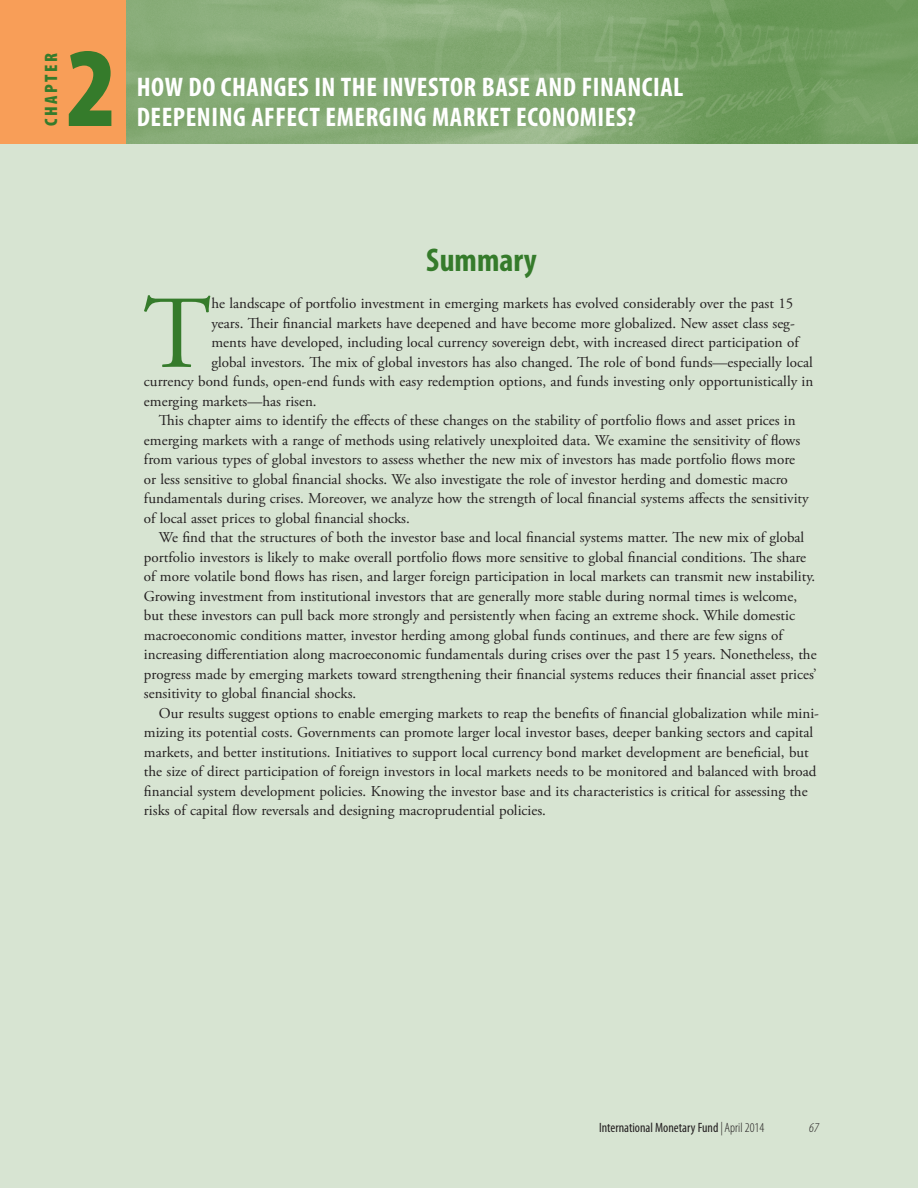
<style>
.page{position:relative;width:918px;height:1188px;background:#d7e4d2}
.page>*{position:absolute;margin:0;border:0;box-sizing:border-box;transform-origin:0 0}
.t1{font:900 condensed 114px "Myriad Pro";color:#357b2b}
.t2{font:103.2px "Adobe Garamond Pro";color:#357b2b}
.t3{font:700 condensed 33px "Myriad Pro";color:#357b2b}
.t4{font:700 condensed 27px/30px "Myriad Pro";letter-spacing:.02em;color:#fff}
.t5{font:900 condensed 18px "Myriad Pro";letter-spacing:.135em;color:#357b2b}
.t6{font:15px "Adobe Garamond Pro";color:#231f20}
.t7{font:condensed 13.5px "Myriad Pro";color:#231f20}
.t8{font:italic 300 condensed 13.5px "Myriad Pro";color:#231f20}
.s1{font-weight:300;font-style:italic}
.s2{font-weight:300}
</style>
<div class="page">
<div style="left:0;top:0;width:126px;height:144px;background:#f89e58"></div>
<img style="left:126px;top:0;width:792px;height:144px">
<p class="t5" style="left:39px;top:126px;width:74px;rotate:-90deg">CHAPTER</p>
<h1 class="t1" style="left:66px;top:15px;width:52px">2</h1>
<h3 class="t4" style="left:137px;top:72px;width:548px">HOW DO CHANGES IN THE INVESTOR BASE AND FINANCIAL<br>DEEPENING AFFECT EMERGING MARKET ECONOMIES?</h3>
<h3 class="t3" style="left:426px;top:242px;width:112px">Summary</h3>
<h2 class="t2" style="left:143px;top:272px;width:70px">T</h2>
<p class="t6" style="left:211px;top:294px;width:584px">he landscape of portfolio investment in emerging markets has evolved considerably over the past 15</p>
<p class="t6" style="left:211px;top:314px;width:585px">years. Their financial markets have deepened and have become more globalized. New asset class seg-</p>
<p class="t6" style="left:211px;top:333px;width:589px">ments have developed, including local currency sovereign debt, with increased direct participation of</p>
<p class="t6" style="left:211px;top:353px;width:603px">global investors. The mix of global investors has also changed. The role of bond funds—especially local</p>
<p class="t6" style="left:144px;top:372px;width:671px">currency bond funds, open-end funds with easy redemption options, and funds investing only opportunistically in</p>
<p class="t6" style="left:144px;top:392px;width:174px">emerging markets—has risen.</p>
<p class="t6" style="left:159px;top:411px;width:638px">This chapter aims to identify the effects of these changes on the stability of portfolio flows and asset prices in</p>
<p class="t6" style="left:144px;top:431px;width:658px">emerging markets with a range of methods using relatively unexploited data. We examine the sensitivity of flows</p>
<p class="t6" style="left:144px;top:450px;width:653px">from various types of global investors to assess whether the new mix of investors has made portfolio flows more</p>
<p class="t6" style="left:144px;top:470px;width:645px">or less sensitive to global financial shocks. We also investigate the role of investor herding and domestic macro</p>
<p class="t6" style="left:144px;top:489px;width:666px">fundamentals during crises. Moreover, we analyze how the strength of local financial systems affects the sensitivity</p>
<p class="t6" style="left:144px;top:509px;width:267px">of local asset prices to global financial shocks.</p>
<p class="t6" style="left:159px;top:528px;width:647px">We find that the structures of both the investor base and local financial systems matter. The new mix of global</p>
<p class="t6" style="left:144px;top:548px;width:664px">portfolio investors is likely to make overall portfolio flows more sensitive to global financial conditions. The share</p>
<p class="t6" style="left:144px;top:567px;width:673px">of more volatile bond flows has risen, and larger foreign participation in local markets can transmit new instability.</p>
<p class="t6" style="left:144px;top:587px;width:655px">Growing investment from institutional investors that are generally more stable during normal times is welcome,</p>
<p class="t6" style="left:144px;top:606px;width:653px">but these investors can pull back more strongly and persistently when facing an extreme shock. While domestic</p>
<p class="t6" style="left:144px;top:626px;width:640px">macroeconomic conditions matter, investor herding among global funds continues, and there are few signs of</p>
<p class="t6" style="left:144px;top:645px;width:674px">increasing differentiation along macroeconomic fundamentals during crises over the past 15 years. Nonetheless, the</p>
<p class="t6" style="left:144px;top:665px;width:674px">progress made by emerging markets toward strengthening their financial systems reduces their financial asset prices’</p>
<p class="t6" style="left:144px;top:684px;width:214px">sensitivity to global financial shocks.</p>
<p class="t6" style="left:159px;top:704px;width:662px">Our results suggest options to enable emerging markets to reap the benefits of financial globalization while mini-</p>
<p class="t6" style="left:144px;top:723px;width:671px">mizing its potential costs. Governments can promote larger local investor bases, deeper banking sectors and capital</p>
<p class="t6" style="left:144px;top:743px;width:666px">markets, and better institutions. Initiatives to support local currency bond market development are beneficial, but</p>
<p class="t6" style="left:144px;top:762px;width:674px">the size of direct participation of foreign investors in local markets needs to be monitored and balanced with broad</p>
<p class="t6" style="left:144px;top:782px;width:665px">financial system development policies. Knowing the investor base and its characteristics is critical for assessing the</p>
<p class="t6" style="left:144px;top:801px;width:403px">risks of capital flow reversals and designing macroprudential policies.</p>
<p class="t7" style="left:599px;top:1120px;width:167px">International Monetary Fund <span class="s1">|</span> <span class="s2">April 2014</span></p>
<p class="t8" style="left:809px;top:1120px;width:11px">67</p>
</div>
